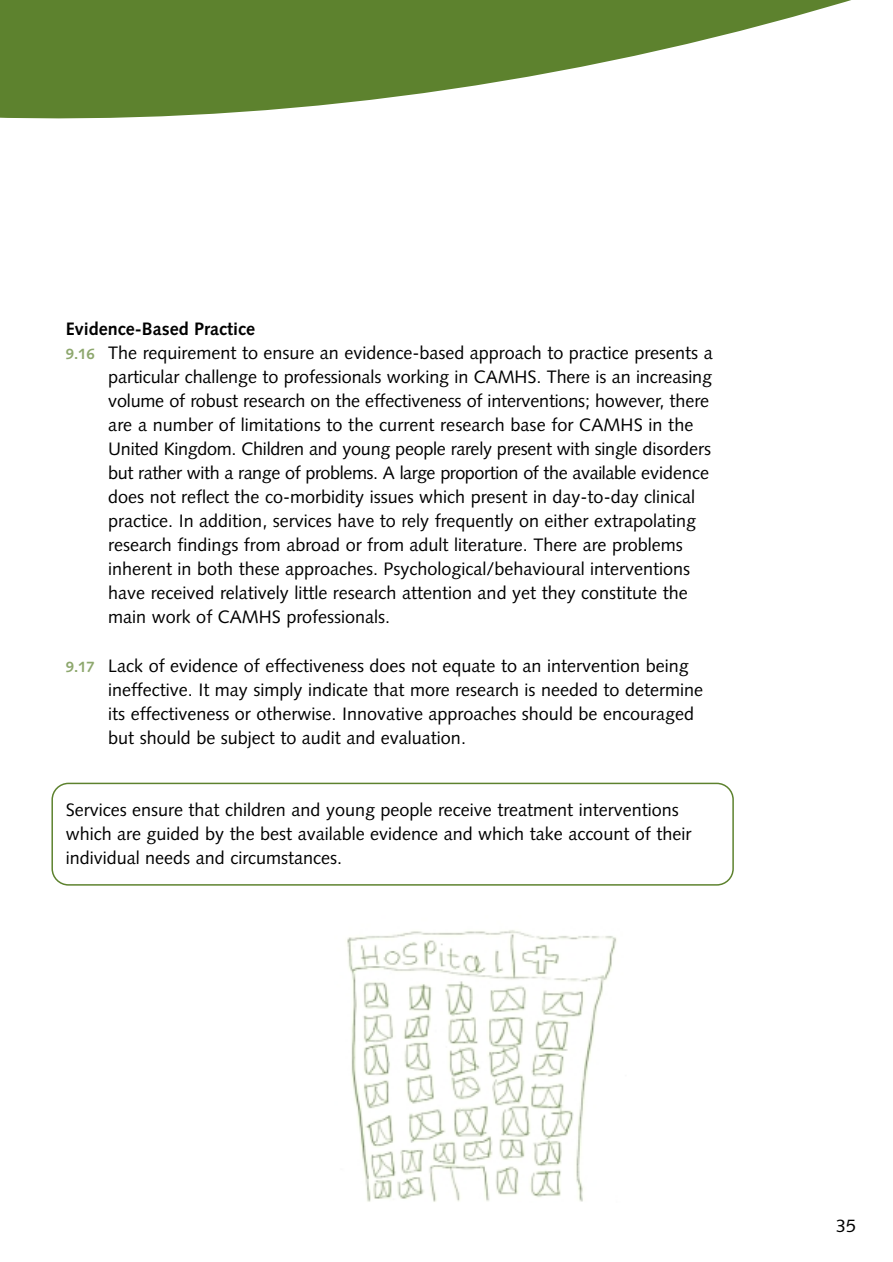
<style>
.page{position:relative;width:893px;height:1262px;background:#fff}
.page>*{position:absolute;margin:0;border:0;box-sizing:border-box;transform-origin:0 0}
.t1{font:18px/24px "Syntax";color:#000}
.t2{font:18px "Syntax";letter-spacing:-.02em;color:#000}
.t3{font:700 18px "Syntax";color:#000}
.s1{font-weight:700;font-size:15px;color:#8da76d}
</style>
<div class="page">
<svg style="left:0;top:0;width:851px;height:118px;fill:#5d822e"></svg>
<svg style="left:51px;top:782px;width:682px;height:103px"></svg>
<img style="left:347px;top:930px;width:270px;height:272px">
<p class="t3" style="left:66px;top:322px;width:191px">Evidence-Based Practice</p>
<p class="t1" style="left:66px;top:343px;width:648px"><span class="s1">9.16</span> The requirement to ensure an evidence-based approach to practice presents a</p>
<p class="t1" style="left:108px;top:367px;width:605px">particular challenge to professionals working in CAMHS. There is an increasing</p>
<p class="t1" style="left:108px;top:391px;width:602px">volume of robust research on the effectiveness of interventions; however, there</p>
<p class="t1" style="left:108px;top:415px;width:586px">are a number of limitations to the current research base for CAMHS in the</p>
<p class="t1" style="left:108px;top:439px;width:604px">United Kingdom. Children and young people rarely present with single disorders</p>
<p class="t2" style="left:108px;top:466px;width:602px">but rather with a range of problems. A large proportion of the available evidence</p>
<p class="t1" style="left:108px;top:487px;width:588px">does not reflect the co-morbidity issues which present in day-to-day clinical</p>
<p class="t1" style="left:108px;top:511px;width:589px">practice. In addition, services have to rely frequently on either extrapolating</p>
<p class="t1" style="left:108px;top:535px;width:576px">research findings from abroad or from adult literature. There are problems</p>
<p class="t1" style="left:108px;top:559px;width:583px">inherent in both these approaches. Psychological/behavioural interventions</p>
<p class="t1" style="left:108px;top:583px;width:581px">have received relatively little research attention and yet they constitute the</p>
<p class="t1" style="left:108px;top:607px;width:283px">main work of CAMHS professionals.</p>
<p class="t1" style="left:108px;top:655px;width:596px;text-indent:-43px"><span class="s1">9.17</span> Lack of evidence of effectiveness does not equate to an intervention being ineffective. It may simply indicate that more research is needed to determine its effectiveness or otherwise. Innovative approaches should be encouraged but should be subject to audit and evaluation.</p>
<p class="t1" style="left:66px;top:799px;width:627px">Services ensure that children and young people receive treatment interventions which are guided by the best available evidence and which take account of their individual needs and circumstances.</p>
<p class="t1" style="left:836px;top:1215px;width:22px">35</p>
</div>
